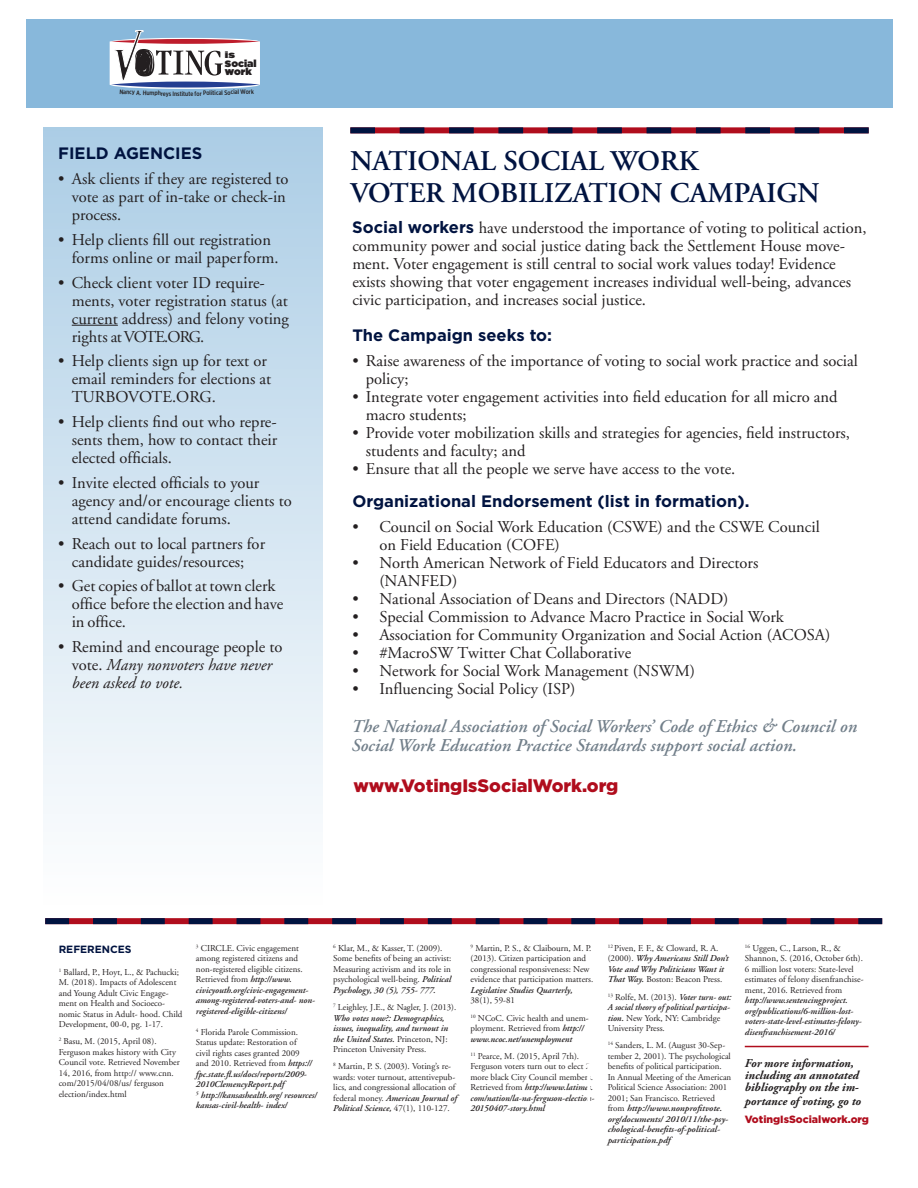
<style>
.page{position:relative;width:918px;height:1188px;background:#fff}
.page>*{position:absolute;margin:0;border:0;box-sizing:border-box;transform-origin:0 0}
.t1{font:600 28.5px/31.5px "Adobe Garamond";color:#001340}
.t2{font:italic 600 18px/19.5px "Adobe Garamond";color:#727f8a}
.t3{font:900 18px "Gotham";color:#b00d1d}
.t4{font:16.5px/18px "Adobe Garamond";color:#231f20}
.t5{font:16.5px/18px "Adobe Garamond Pro";color:#231f20}
.t6{font:700 16.5px "Gotham";color:#001340}
.t7{font:italic 16.5px/18px "Adobe Garamond";color:#231f20}
.t8{font:italic 700 12px/12px "Adobe Garamond Pro";color:#231f20}
.t9{font:900 10.5px "Gotham";color:#b00d1d}
.t10{font:700 10.5px "Gotham";color:#001340}
.t11{font:900 10.2px/8.6px "Gotham";color:#231f20}
.t12{font:9px/10.5px "Adobe Garamond";color:#231f20}
.t13{font:italic 600 9px/10.5px "Adobe Garamond";color:#231f20}
.t14{font:italic 600 9px/10.5px "Adobe Garamond";color:#231f20;scale:.95 1}
.t15{font:900 9px "Gotham";color:#231f20;scale:1.32 1}
.t16{font:500 6.45px "Gotham X Narrow";letter-spacing:-.005em;color:#231f20;scale:1.07 1}
.s1{font-size:9.6px}
.s2{font-size:11.85px}
.s3{font-size:10.8px}
.s4{font-style:normal}
.s5{font-family:"Gotham";font-weight:700;color:#001340}
.s6{font-weight:400;font-style:normal}
.s7{font-weight:600;font-style:italic}
</style>
<div class="page">
<div style="left:44px;top:128px;width:279px;height:777px;background:linear-gradient(to bottom,#accde5,#fefefe)"></div>
<div style="left:26px;top:19px;width:866px;height:89px;background:#88b8db"></div>
<svg style="left:45px;top:918px;width:837px;height:6px;background:#581331"></svg>
<hr style="left:745px;top:1046px;width:124px;height:1px;background:#b00d1d">
<hr style="left:72px;top:325px;width:46px;height:1px;background:#201d1e">
<svg style="left:350px;top:127px;width:519px;height:6px;background:#5c1a37"></svg>
<svg style="left:110px;top:30px;width:150px;height:59px"></svg>
<p class="t15" style="left:225px;top:48px;width:9px">i<span class="s1">s</span></p>
<p class="t11" style="left:225px;top:59px;width:33px"><span class="s2">s</span>ocial <span class="s3">w</span>ork</p>
<p class="t16" style="left:124px;top:88px;width:17px;rotate:3deg">ancy A</p>
<p class="t16" style="left:140px;top:89px;width:18px;rotate:2deg">. Hump</p>
<p class="t16" style="left:158px;top:89px;width:17px;rotate:1deg">hreys I</p>
<p class="t16" style="left:174px;top:90px;width:12px">nstit</p>
<p class="t16" style="left:185px;top:90px;width:17px;rotate:-1deg">ute for</p>
<p class="t16" style="left:203px;top:89px;width:35px;rotate:-2deg">Political Social</p>
<p class="t16" style="left:240px;top:88px;width:14px;rotate:-3deg">Work</p>
<h3 class="t6" style="left:58px;top:143px;width:146px">FIELD AGENCIES</h3>
<h3 class="t4" style="left:72px;top:170px;width:218px;text-indent:-13px">• Ask clients if they are registered to vote as part of in-take or check-in process.</h3>
<h3 class="t4" style="left:72px;top:231px;width:208px;text-indent:-13px">• Help clients fill out registration forms online or mail paperform.</h3>
<h3 class="t4" style="left:72px;top:274px;width:219px;text-indent:-13px">• Check client voter ID require&shy;ments, voter registration status (at current address) and felony voting rights at VOTE.ORG.</h3>
<h3 class="t4" style="left:72px;top:353px;width:201px;text-indent:-13px">• Help clients sign up for text or email reminders for elections at<br>TURBOVOTE.ORG.</h3>
<h3 class="t4" style="left:72px;top:413px;width:207px;text-align:justify;text-indent:-13px">• Help clients find out who repre&shy;sents them, how to contact their elected officials.</h3>
<h3 class="t4" style="left:72px;top:474px;width:222px;text-indent:-13px">• Invite elected officials to your agency and/or encourage clients to attend candidate forums.</h3>
<h3 class="t4" style="left:58px;top:535px;width:208px;text-align:center">• Reach out to local partners for candidate guides/resources;</h3>
<h3 class="t4" style="left:72px;top:578px;width:213px;text-indent:-13px">• Get copies of ballot at town clerk office before the election and have in office.</h3>
<h3 class="t7" style="left:72px;top:638px;width:212px;text-indent:-13px"><span class="s4">• Remind and encourage people to vote.</span> Many nonvoters have never been asked to vote.</h3>
<h1 class="t1" style="left:350px;top:146px;width:470px">NATIONAL SOCIAL WORK<br>VOTER MOBILIZATION CAMPAIGN</h1>
<p class="t5" style="left:352px;top:219px;width:516px"><span class="s5">Social workers</span> have understood the importance of voting to political action, community power and social justice dating back the Settlement House move&shy;ment. Voter engagement is still central to social work values today! Evidence exists showing that voter engagement increases individual well-being, advances civic participation, and increases social justice.</p>
<h3 class="t6" style="left:352px;top:324px;width:201px">The Campaign seeks to:</h3>
<h3 class="t4" style="left:366px;top:352px;width:494px;text-indent:-13px">• Raise awareness of the importance of voting to social work practice and social policy;</h3>
<h3 class="t4" style="left:366px;top:388px;width:473px;text-indent:-13px">• Integrate voter engagement activities into field education for all micro and macro students;</h3>
<h3 class="t4" style="left:366px;top:424px;width:486px;text-indent:-13px">• Provide voter mobilization skills and strategies for agencies, field instructors, students and faculty; and</h3>
<h3 class="t4" style="left:352px;top:460px;width:385px">• Ensure that all the people we serve have access to the vote.</h3>
<h3 class="t6" style="left:352px;top:491px;width:399px">Organizational Endorsement (list in formation).</h3>
<h3 class="t5" style="left:379px;top:519px;width:442px;text-indent:-27px">• Council on Social Work Education (CSWE) and the CSWE Council on Field Education (COFE)</h3>
<h3 class="t5" style="left:379px;top:555px;width:381px;text-indent:-27px">• North American Network of Field Educators and Directors (NANFED)</h3>
<h3 class="t5" style="left:352px;top:591px;width:378px">• National Association of Deans and Directors (NADD)</h3>
<h3 class="t5" style="left:352px;top:609px;width:433px">• Special Commission to Advance Macro Practice in Social Work</h3>
<h3 class="t5" style="left:352px;top:627px;width:480px">• Association for Community Organization and Social Action (ACOSA)</h3>
<h3 class="t5" style="left:352px;top:645px;width:280px">• #MacroSW Twitter Chat Collaborative</h3>
<h3 class="t5" style="left:352px;top:663px;width:344px">• Network for Social Work Management (NSWM)</h3>
<h3 class="t5" style="left:352px;top:681px;width:225px">• Influencing Social Policy (ISP)</h3>
<h2 class="t2" style="left:352px;top:717px;width:507px">The National Association of Social Workers’ Code of Ethics &amp; Council on<br>Social Work Education Practice Standards support social action.</h2>
<h2 class="t3" style="left:354px;top:773px;width:266px">www.VotingIsSocialWork.org</h2>
<p class="t10" style="left:59px;top:942px;width:74px">REFERENCES</p>
<p class="t12" style="left:59px;top:967px;width:125px"><sup>1</sup> Ballard, P., Hoyt, L., &amp; Pachucki;<br>M. (2018). Impacts of Adolescent and Young Adult Civic Engage&shy;ment on Health and Socioeco&shy;nomic Status in Adult- hood. Child<br>Development, 00-0, pg. 1-17.</p>
<p class="t12" style="left:59px;top:1037px;width:123px"><sup>2</sup> Basu, M. (2015, April 08).<br>Ferguson makes history with City<br>Council vote. Retrieved November<br>14, 2016, from http:// www.cnn. com/2015/04/08/us/ ferguson election/index.html</p>
<p class="t13" style="left:196px;top:943px;width:121px"><sup>3</sup> <span class="s6">CIRCLE. Civic engagement among registered citizens and non-registered eligible citizens.<br>Retrieved from</span> http://www. civicyouth.org/civic-engagement&shy;among-registered-voters-and- non&shy;registered-eligible-citizens/</p>
<p class="t13" style="left:196px;top:1027px;width:122px"><sup>4</sup> <span class="s6">Florida Parole Commission.<br>Status update: Restoration of<br>civil rights cases granted 2009<br>and 2010. Retrieved from</span> https:// fpc.state.fl.us/docs/reports/2009- 2010ClemencyReport.pdf<br><sup>5</sup> http://kansashealth.org/ resources/ kansas-civil-health- index/</p>
<p class="t12" style="left:333px;top:943px;width:120px"><sup>6</sup> Klar, M., &amp; Kasser, T. (2009).<br>Some benefits of being an activist:<br>Measuring activism and its role in psychological well-being. <span class="s7">Political Psychology, 30 (5), 755- 777.</span></p>
<p class="t13" style="left:333px;top:1002px;width:125px"><sup>7</sup> <span class="s6">Leighley, J.E., &amp; Nagler, J. (2013).<br></span>Who votes now?: Demographics, issues, inequality, and turnout in the United States. <span class="s6">Princeton, NJ:<br>Princeton University Press.</span></p>
<p class="t12" style="left:333px;top:1061px;width:125px"><sup>8</sup> Martin, P. S. (2003). Voting’s re&shy;wards: voter turnout, attentivepub&shy;lics, and congressional allocation of federal money. <span class="s7">American Journal of Political Science,</span> 47(1), 110-127.</p>
<p class="t12" style="left:470px;top:943px;width:124px"><sup>9</sup> Martin, P. S., &amp; Claibourn, M. P. (2013). Citizen participation and congressional responsiveness: New evidence that participation matters.</p>
<p class="t13" style="left:470px;top:985px;width:104px">Legislative Studies Quarterly,</p>
<p class="t12" style="left:470px;top:992px;width:120px;line-height:17.2px">38(1), 59-81<br><sup>10</sup> NCoC. Civic health and unem-</p>
<p class="t13" style="left:470px;top:1023px;width:115px"><span class="s6">ployment. Retrieved from</span> http:// www.ncoc.net/unemployment</p>
<p class="t12" style="left:470px;top:1051px;width:125px"><sup>11</sup> Pearce, M. (2015, April 7th).<br>Ferguson voters turn out to elect 2 more black City Council members.<br>Retrieved from <span class="s7">http://www.latimes. com/nation/la-na-ferguson-election-20150407-story.html</span></p>
<p class="t13" style="left:608px;top:943px;width:122px"><sup>12</sup> <span class="s6">Piven, F. F., &amp; Cloward, R. A. (2000).</span> Why Americans Still Don’t<br>Vote and Why Politicians Want it<br>That Way. <span class="s6">Boston: Beacon Press.</span></p>
<p class="t14" style="left:608px;top:992px;width:132px"><sup>13</sup> <span class="s6">Rolfe, M. (2013).</span> Voter turn- out:<br>A social theory of political participa&shy;tion. <span class="s6">New York, NY: Cambridge<br>University Press.</span></p>
<p class="t12" style="left:608px;top:1040px;width:125px"><sup>14</sup> Sanders, L. M. (August 30-Sep&shy;tember 2, 2001). The psychological benefits of political participation.<br>In Annual Meeting of the American Political Science Association: 2001<br>2001; San Francisco. Retrieved from <span class="s7">http://www.nonprofitvote. org/documents/ 2010/11/the-psy&shy;chological-benefits-of-political&shy;participation.pdf</span></p>
<p class="t12" style="left:745px;top:943px;width:120px"><sup>16</sup> Uggen, C., Larson, R., &amp;<br>Shannon, S. (2016, October 6th).<br>6 million lost voters: State-level estimates of felony disenfranchise&shy;ment, 2016. Retrieved from</p>
<p class="t13" style="left:745px;top:995px;width:118px">http://www.sentencingproject. org/publications/6-million-lost&shy;voters-state-level-estimates-felony&shy;disenfranchisement-2016/</p>
<h3 class="t8" style="left:745px;top:1058px;width:116px">For more information, including an annotated bibliography on the im-</h3>
<h3 class="t8" style="left:745px;top:1095px;width:118px">portance of voting, go to</h3>
<p class="t9" style="left:745px;top:1112px;width:126px">VotingIsSocialwork.org</p>
</div>
